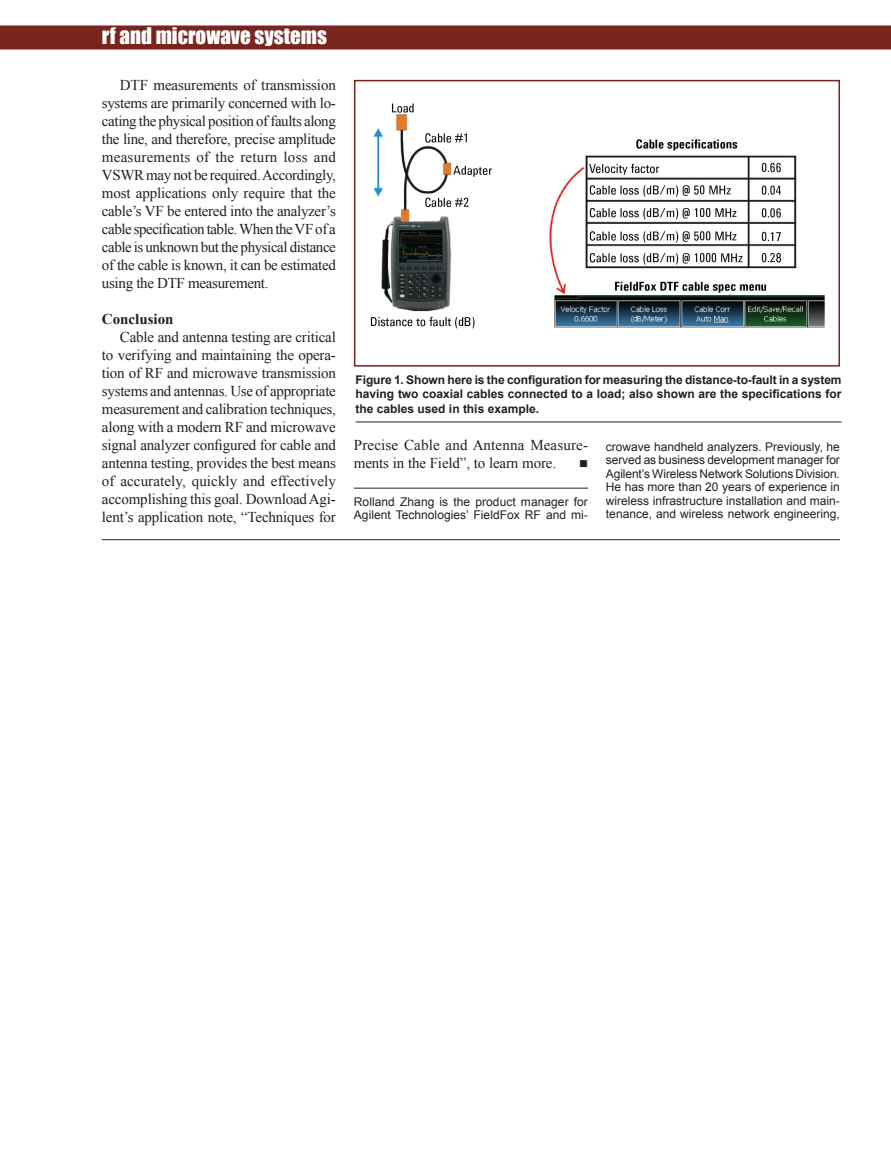
<style>
.page{position:relative;width:891px;height:1161px;background:#fff}
.page>*{position:absolute;margin:0;border:0;box-sizing:border-box;transform-origin:0 0}
.t1{font:21px "Impact";color:#fff}
.t2{font:15px/18px "Times New Roman";letter-spacing:-.01em;color:#231f20;text-align:justify}
.t3{font:15px/18px "Times New Roman";letter-spacing:.01em;color:#231f20}
.t4{font:700 15px "Times New Roman";color:#231f20}
.t5{font:12px/13.5px "Arial";letter-spacing:.005em;color:#231f20}
.t6{font:700 12px/14.4px "Arial";color:#231f20;text-align:justify}
.t7{font:12px "Wingdings";color:#231f20}
</style>
<div class="page">
<div style="left:0;top:26px;width:890px;height:24px;background:#79251e"></div>
<hr style="left:354px;top:488px;width:234px;height:1px;background:#231f20">
<img style="left:370px;top:103px;width:455px;height:226px">
<hr style="left:356px;top:422px;width:486px;height:1px;background:#231f20">
<div style="left:354px;top:80px;width:486px;height:287px;border:2px solid #79251e"></div>
<hr style="left:102px;top:539px;width:738px;height:1px;background:#231f20">
<hr style="left:890px;top:0;width:1px;height:1161px;background:#00aeef">
<h1 class="t1" style="left:102px;top:23px;width:227px">rf and microwave systems</h1>
<p class="t2" style="left:102px;top:76px;width:236px;text-indent:18px">DTF measurements of transmission systems are primarily concerned with lo&shy;cating the physical position of faults along the line, and therefore, precise amplitude measurements of the return loss and VSWR may not be required. Accordingly, most applications only require that the cable’s VF be entered into the analyzer’s cable specification table. When the VF of a cable is unknown but the physical distance of the cable is known, it can be estimated using the DTF measurement.</p>
<p class="t4" style="left:102px;top:311px;width:73px">Conclusion</p>
<p class="t2" style="left:102px;top:328px;width:236px;text-indent:18px">Cable and antenna testing are critical to verifying and maintaining the opera&shy;tion of RF and microwave transmission systems and antennas. Use of appropriate measurement and calibration techniques, along with a modern RF and microwave signal analyzer configured for cable and antenna testing, provides the best means of accurately, quickly and effectively accomplishing this goal. Download Agi&shy;lent’s application note, “Techniques for</p>
<p class="t6" style="left:356px;top:372px;width:488px">Figure 1. Shown here is the configuration for measuring the distance-to-fault in a system having two coaxial cables connected to a load; also shown are the specifications for the cables used in this example.</p>
<p class="t3" style="left:354px;top:436px;width:236px">Precise Cable and Antenna Measure&shy;ments in the Field”, to learn more.</p>
<p class="t7" style="left:579px;top:457px;width:10px">■</p>
<p class="t5" style="left:354px;top:495px;width:236px">Rolland Zhang is the product manager for<br>Agilent Technologies’ FieldFox RF and mi-</p>
<p class="t5" style="left:606px;top:440px;width:235px;text-align:justify">crowave handheld analyzers. Previously, he served as business development manager for Agilent’s Wireless Network Solutions Division.<br>He has more than 20 years of experience in wireless infrastructure installation and main&shy;tenance, and wireless network engineering,</p>
</div>
